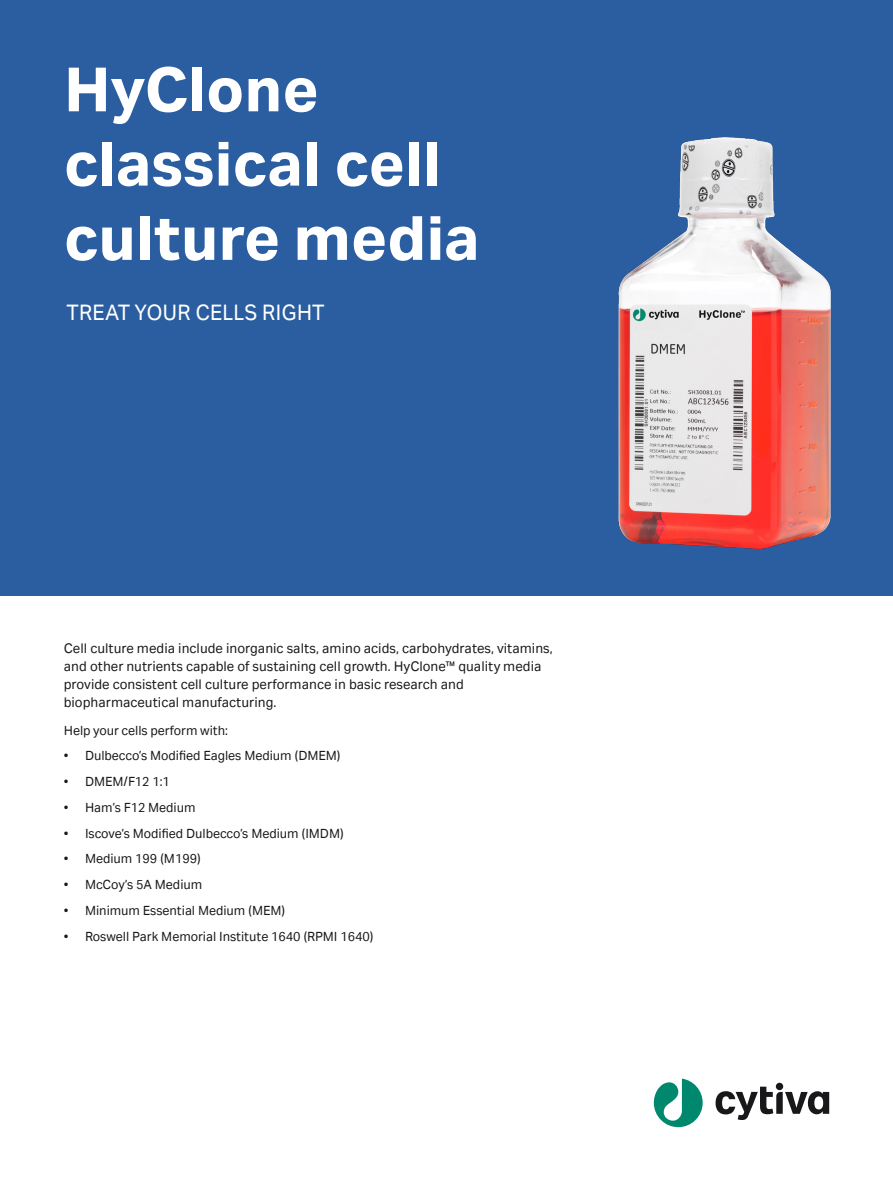
<style>
.page{position:relative;width:893px;height:1191px;background:#fff}
.page>*{position:absolute;margin:0;border:0;box-sizing:border-box;transform-origin:0 0}
.Headline_-_45pt{font:700 67.5px/74.2px "Cytiva Aktiv";letter-spacing:-.005em;color:#fff}
.Subhead_-_Level_1{font:24px "Cytiva Aktiv";letter-spacing:-.005em;color:#fff}
.Body_Text{font:15px/18px "Cytiva Aktiv";color:#18181b}
.t1{font:14.25px "Cytiva Aktiv";letter-spacing:-.005em;color:#18181b}
</style>
<div class="page">
<svg style="left:716px;top:1086px;width:113px;height:34px"></svg>
<div style="left:776px;top:1082px;width:7px;height:8px;background:#18181b;border-radius:50%"></div>
<svg style="left:654px;top:1078px;width:49px;height:49px"></svg>
<div style="left:0;top:0;width:893px;height:595px;background:#2b5ea0"></div>
<img style="left:618px;top:137px;width:213px;height:412px">
<p class="Headline_-_45pt" style="left:64px;top:51px;width:257px">HyClone</p>
<p class="Headline_-_45pt" style="left:64px;top:125px;width:418px">classical cell culture media</p>
<p class="Subhead_-_Level_1" style="left:67px;top:299px;width:259px">TREAT YOUR CELLS RIGHT</p>
<p class="Body_Text" style="left:64px;top:639px;width:491px">Cell culture media include inorganic salts, amino acids, carbohydrates, vitamins, and other nutrients capable of sustaining cell growth. HyClone™ quality media provide consistent cell culture performance in basic research and biopharmaceutical manufacturing.</p>
<p class="t1" style="left:64px;top:722px;width:166px">Help your cells perform with:</p>
<p class="t1" style="left:64px;top:748px;width:278px">• Dulbecco’s Modified Eagles Medium (DMEM)</p>
<p class="t1" style="left:64px;top:774px;width:108px">• DMEM/F12 1:1</p>
<p class="t1" style="left:64px;top:799px;width:133px">• Ham’s F12 Medium</p>
<p class="t1" style="left:64px;top:825px;width:282px">• Iscove’s Modified Dulbecco’s Medium (IMDM)</p>
<p class="t1" style="left:64px;top:851px;width:139px">• Medium 199 (M199)</p>
<p class="t1" style="left:64px;top:877px;width:140px">• McCoy’s 5A Medium</p>
<p class="t1" style="left:64px;top:902px;width:223px">• Minimum Essential Medium (MEM)</p>
<p class="t1" style="left:64px;top:928px;width:311px">• Roswell Park Memorial Institute 1640 (RPMI 1640)</p>
</div>
